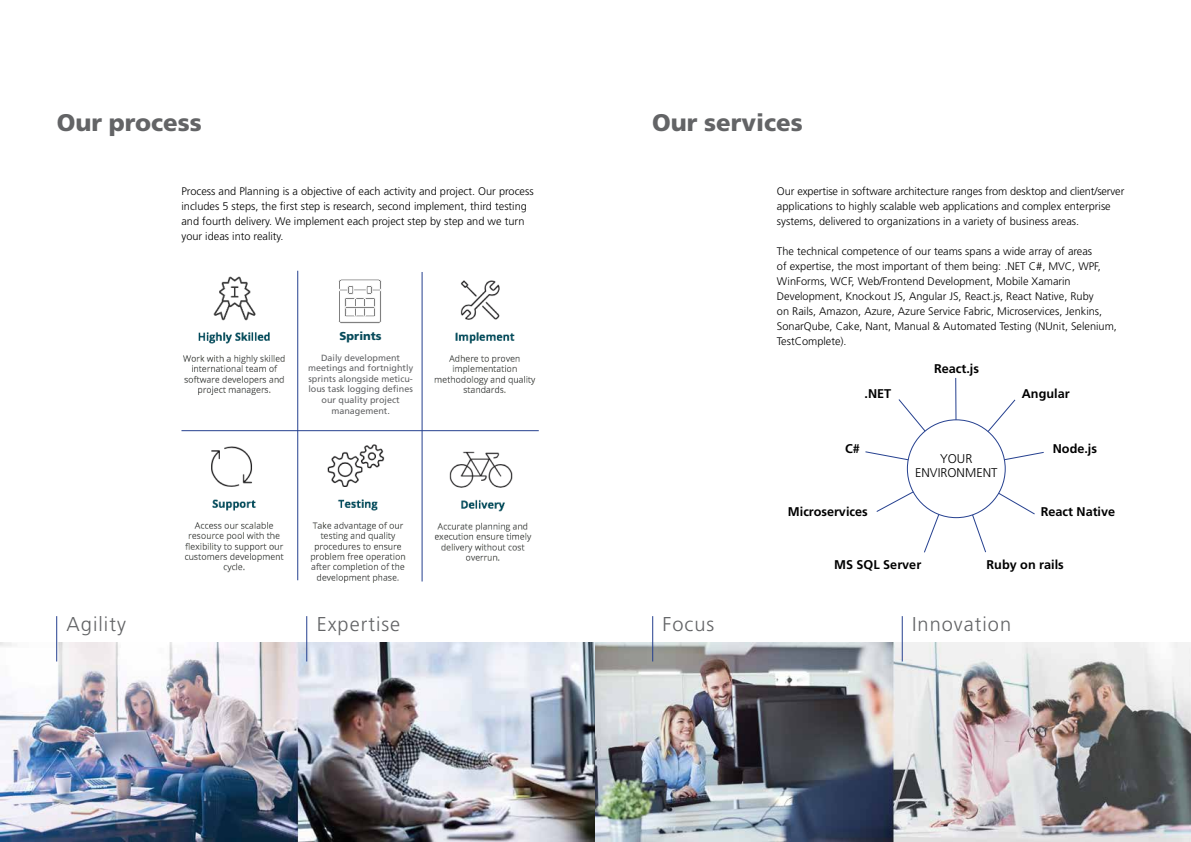
<style>
.page{position:relative;width:1191px;height:842px;background:#fff}
.page>*{position:absolute;margin:0;border:0;box-sizing:border-box;transform-origin:0 0}
.t1{font:24px "A Frutiger 75";color:#636466}
.t2{font:20px "A Frutiger 45";letter-spacing:.05em;color:#636466}
.t3{font:12.6px "A Frutiger 65";color:#000}
.t4{font:12.6px/13.8px "A Frutiger 45";color:#000;text-align:center}
.t5{font:11.5px "A Frutiger 75";color:#084b5b}
.t6{font:11px/15px "A Frutiger 45";color:#000}
.t7{font:9px/10.6px "A Frutiger 55";color:#636466;text-align:center}
</style>
<div class="page">
<img style="left:0;top:642px;width:1191px;height:200px">
<hr style="left:56px;top:616px;width:1px;height:45px;background:#25408f">
<hr style="left:652px;top:616px;width:1px;height:45px;background:#25408f">
<hr style="left:901px;top:616px;width:1px;height:45px;background:#25408f">
<hr style="left:306px;top:616px;width:1px;height:45px;background:#25408f">
<img style="left:183px;top:276px;width:102px;height:119px">
<img style="left:297px;top:439px;width:109px;height:144px">
<img style="left:421px;top:439px;width:111px;height:142px">
<img style="left:434px;top:280px;width:102px;height:113px">
<img style="left:184px;top:446px;width:100px;height:127px">
<hr style="left:297px;top:271px;width:1px;height:309px;background:#25408f">
<hr style="left:422px;top:272px;width:1px;height:309px;background:#25408f">
<hr style="left:181px;top:430px;width:358px;height:1px;background:#25408f">
<svg style="left:865px;top:378px;width:179px;height:175px"></svg>
<div style="left:907px;top:420px;width:98px;height:98px;background:#fff;border-radius:50%"></div>
<svg style="left:338px;top:279px;width:44px;height:45px"></svg>
<div style="left:345px;top:306px;width:30px;height:2px;border:1px solid #fff"></div>
<h1 class="t1" style="left:57px;top:108px;width:146px">Our process</h1>
<h1 class="t1" style="left:652px;top:108px;width:152px">Our services</h1>
<p class="t6" style="left:181px;top:184px;width:354px">Process and Planning is a objective of each activity and project. Our process includes 5 steps, the first step is research, second implement, third testing and fourth delivery. We implement each project step by step and we turn your ideas into reality.</p>
<p class="t6" style="left:777px;top:184px;width:349px">Our expertise in software architecture ranges from desktop and client/server applications to highly scalable web applications and complex enterprise systems, delivered to organizations in a variety of business areas.</p>
<p class="t6" style="left:777px;top:244px;width:341px">The technical competence of our teams spans a wide array of areas<br>of expertise, the most important of them being: .NET C#, MVC, WPF, WinForms, WCF, Web/Frontend Development, Mobile Xamarin Development, Knockout JS, Angular JS, React.js, React Native, Ruby<br>on Rails, Amazon, Azure, Azure Service Fabric, Microservices, Jenkins, SonarQube, Cake, Nant, Manual &amp; Automated Testing (NUnit, Selenium, TestComplete).</p>
<p class="t5" style="left:339px;top:329px;width:44px">Sprints</p>
<p class="t7" style="left:308px;top:352px;width:107px">Daily development meetings and fortnightly sprints alongside meticu&shy;lous task logging defines our quality project management.</p>
<p class="t3" style="left:934px;top:360px;width:46px">React.js</p>
<p class="t3" style="left:864px;top:385px;width:28px">.NET</p>
<p class="t3" style="left:1021px;top:385px;width:49px">Angular</p>
<p class="t3" style="left:845px;top:440px;width:16px">C#</p>
<p class="t3" style="left:1052px;top:440px;width:46px">Node.js</p>
<p class="t4" style="left:915px;top:452px;width:84px">YOUR<br>ENVIRONMENT</p>
<p class="t3" style="left:788px;top:504px;width:81px">Microservices</p>
<p class="t3" style="left:1040px;top:504px;width:76px">React Native</p>
<p class="t3" style="left:834px;top:556px;width:89px">MS SQL Server</p>
<p class="t3" style="left:986px;top:556px;width:79px">Ruby on rails</p>
<h2 class="t2" style="left:67px;top:613px;width:61px">Agility</h2>
<h2 class="t2" style="left:317px;top:613px;width:85px">Expertise</h2>
<h2 class="t2" style="left:662px;top:613px;width:53px">Focus</h2>
<h2 class="t2" style="left:912px;top:613px;width:101px">Innovation</h2>
</div>
